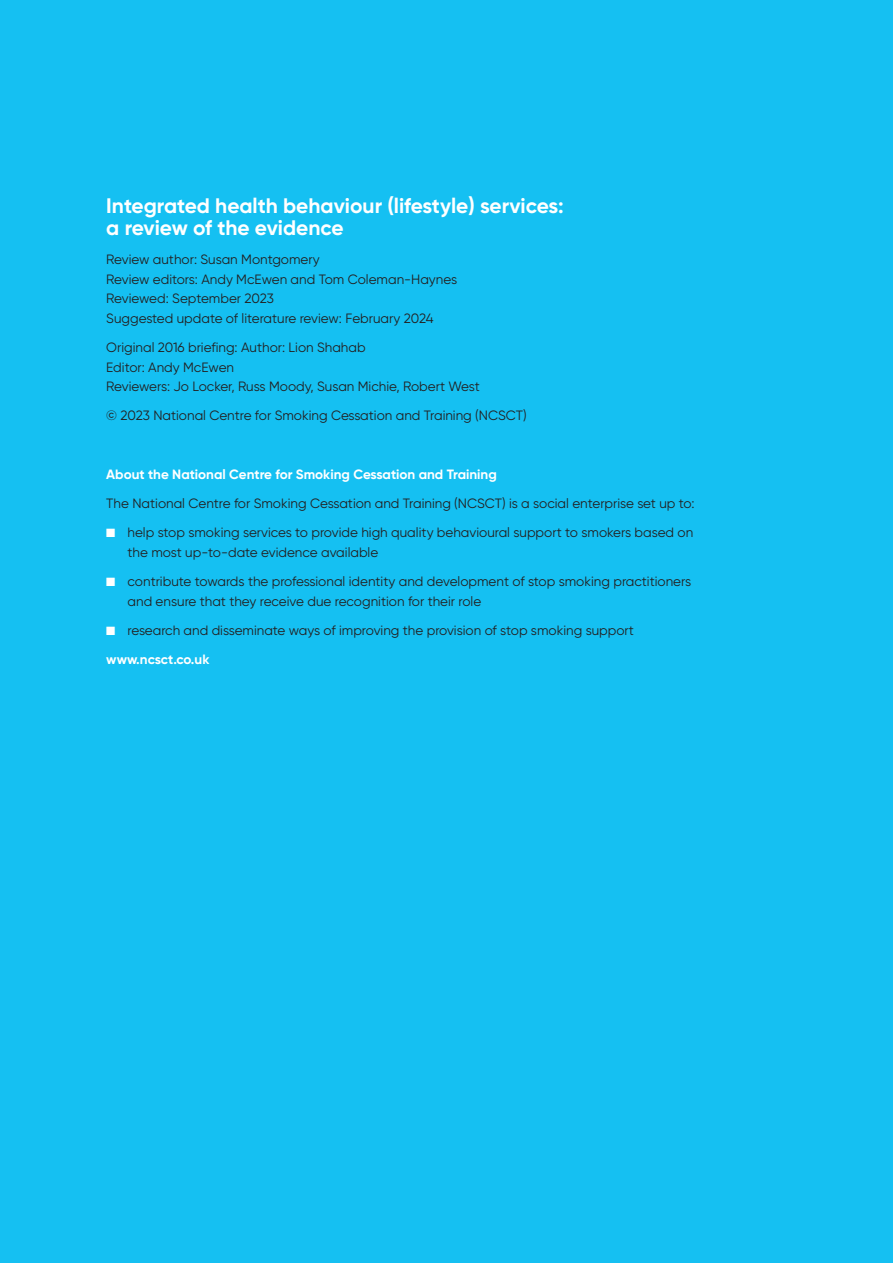
<style>
.page{position:relative;width:893px;height:1263px;background:#15c0f2}
.page>*{position:absolute;margin:0;border:0;box-sizing:border-box;transform-origin:0 0}
.t1{font:700 21px/22.5px "Gilroy";color:#fff}
.t2{font:13.5px/19.5px "Gilroy";color:#231f20}
.t3{font:700 13.5px "Gilroy";color:#fff}
.s1{color:#fff}
.s2{font-weight:700;color:#fff}
</style>
<div class="page">
<h1 class="t1" style="left:106px;top:194px;width:459px">Integrated health behaviour (lifestyle) services: a review of the evidence</h1>
<p class="t2" style="left:106px;top:250px;width:352px">Review author: Susan Montgomery<br>Review editors: Andy McEwen and Tom Coleman-Haynes Reviewed: September 2023<br>Suggested update of literature review: February 2024</p>
<p class="t2" style="left:106px;top:337px;width:375px">Original 2016 briefing: Author: Lion Shahab<br>Editor: Andy McEwen<br>Reviewers: Jo Locker, Russ Moody, Susan Michie, Robert West</p>
<p class="t2" style="left:106px;top:406px;width:422px">© 2023 National Centre for Smoking Cessation and Training (NCSCT)</p>
<p class="t3" style="left:106px;top:466px;width:392px">About the National Centre for Smoking Cessation and Training</p>
<p class="t2" style="left:106px;top:493px;width:590px">The National Centre for Smoking Cessation and Training (NCSCT) is a social enterprise set up to:</p>
<p class="t2" style="left:128px;top:523px;width:567px;text-indent:-21px"><span class="s1">■</span> help stop smoking services to provide high quality behavioural support to smokers based on the most up-to-date evidence available</p>
<p class="t2" style="left:128px;top:571px;width:565px;text-indent:-21px"><span class="s1">■</span> contribute towards the professional identity and development of stop smoking practitioners and ensure that they receive due recognition for their role</p>
<p class="t2" style="left:106px;top:615px;width:529px;line-height:29.2px"><span class="s1">■</span> research and disseminate ways of improving the provision of stop smoking support <span class="s2">www.ncsct.co.uk</span></p>
</div>
